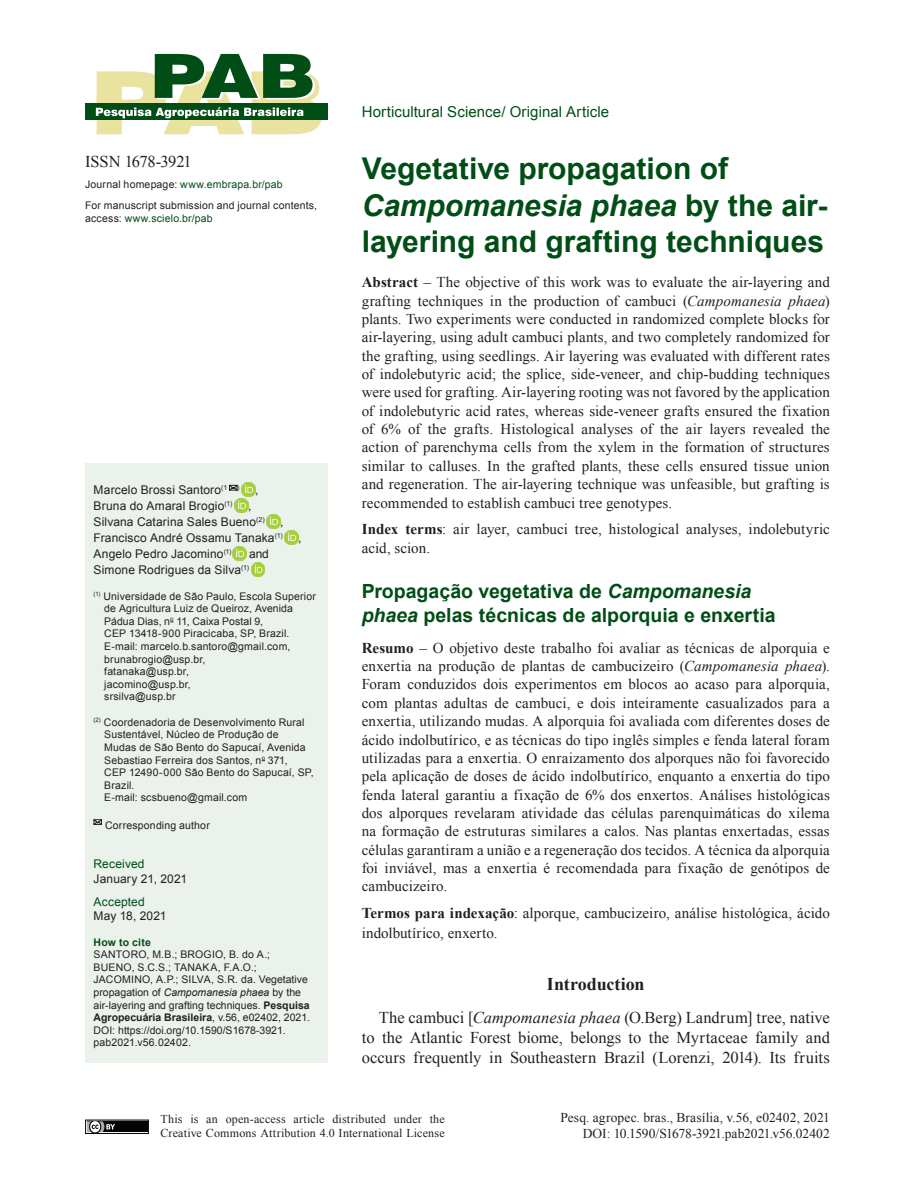
<style>
.page{position:relative;width:915px;height:1191px;background:#fff}
.page>*{position:absolute;margin:0;border:0;box-sizing:border-box;transform-origin:0 0}
.TÍTULO_DO_ARTIGO{font:700 30px/36.3px "Arial";color:#004e16}
.TÍTULO_DO_ABSTRACT{font:700 19.5px/23.7px "Arial";color:#004e16}
.TITULO_MIOLO{font:700 18px "Times New Roman";letter-spacing:-.005em;color:#231f20}
.MIOLO{font:16.5px/20.1px "Times New Roman";letter-spacing:.005em;color:#231f20;text-align:justify}
.ISSNe{font:16.5px "Times New Roman";letter-spacing:-.03em;color:#231f20}
.RESUMO_ABSTRACT{font:15px/18.3px "Times New Roman";letter-spacing:.005em;color:#231f20;text-align:justify}
.SEÇÃO_TIPO_DE_ARTIGO{font:15px "Arial";letter-spacing:.005em;color:#004e16}
.t1{font:13.5px/16.2px "Times New Roman";letter-spacing:.005em;color:#231f20;text-align:right}
.AUTORES{font:12px/16px "Arial";letter-spacing:.01em;color:#231f20}
.t2{font:12px/14.4px "Times New Roman";letter-spacing:.015em;color:#231f20}
.RECEBIDO_DATA{font:12px "Arial";letter-spacing:.01em;color:#231f20}
.ACEITE_DATA{font:12px "Arial";letter-spacing:.005em;color:#231f20}
.RECEBIDO{font:12px "Arial";letter-spacing:.01em;color:#004e16}
.ACEITE{font:12px "Arial";letter-spacing:.01em;color:#004e16}
.NOTAS_AUTORES{font:10.5px/12.6px "Arial";letter-spacing:.015em;color:#231f20}
.HOW_TO_CITE_TEXTO{font:10.5px/12.6px "Arial";color:#231f20}
.ENDERECO_ELETRONICO{font:10.5px/12.6px "Arial";letter-spacing:.015em;color:#231f20}
.ENDERECO_ELETRONICO-2{font:10.5px "Arial";letter-spacing:.015em;color:#004e16}
.AUTOR_CORRESP{font:10.5px "Arial";letter-spacing:.015em;color:#231f20}
.HOW_TO_CITE{font:700 10.5px "Arial";letter-spacing:.02em;color:#004e16}
.AUTORES-2{font:6.9px "Arial";color:#231f20}
.s1{color:#231f20}
.s2{color:#004e16}
.s3{font-style:italic}
.s4{font-weight:700}
</style>
<div class="page">
<div style="left:85px;top:1119px;width:64px;height:15px;border:1px solid #040503"></div>
<div style="left:87px;top:1121px;width:60px;height:11px;background:#040503"></div>
<svg style="left:85px;top:1119px;width:30px;height:15px"></svg>
<div style="left:85px;top:104px;width:242px;height:16px;background:#004e16"></div>
<svg style="left:96px;top:54px;width:226px;height:80px"></svg>
<div style="left:85px;top:463px;width:242px;height:600px;background:#ebf1eb"></div>
<svg style="left:229px;top:485px;width:8px;height:6px"></svg>
<img style="left:241px;top:482px;width:14px;height:14px">
<img style="left:234px;top:498px;width:14px;height:14px">
<img style="left:266px;top:514px;width:14px;height:14px">
<img style="left:284px;top:530px;width:14px;height:14px">
<img style="left:233px;top:546px;width:13px;height:14px">
<img style="left:251px;top:562px;width:13px;height:14px">
<svg style="left:94px;top:819px;width:8px;height:5px"></svg>
<p class="ISSNe" style="left:85px;top:150px;width:108px">ISSN 1678-3921</p>
<p class="ENDERECO_ELETRONICO-2" style="left:85px;top:178px;width:199px"><span class="s1">Journal homepage:</span> www.embrapa.br/pab</p>
<p class="ENDERECO_ELETRONICO" style="left:85px;top:199px;width:233px">For manuscript submission and journal contents, access: <span class="s2">www.scielo.br/pab</span></p>
<p class="AUTORES" style="left:94px;top:482px;width:135px">Marcelo Brossi Santoro<sup>(1</sup></p>
<p class="AUTORES-2" style="left:237px;top:483px;width:4px">)</p>
<p class="AUTORES" style="left:255px;top:482px;width:5px">,</p>
<p class="AUTORES" style="left:94px;top:498px;width:140px">Bruna do Amaral Brogio<sup>(1)</sup></p>
<p class="AUTORES" style="left:94px;top:498px;width:172px;text-indent:154px">,<br>Silvana Catarina Sales Bueno<sup>(2)</sup></p>
<p class="AUTORES" style="left:94px;top:514px;width:191px;text-align:right">,<br>Francisco André Ossamu Tanaka<sup>(1)</sup></p>
<p class="AUTORES" style="left:298px;top:530px;width:5px">,</p>
<p class="AUTORES" style="left:94px;top:546px;width:139px">Angelo Pedro Jacomino<sup>(1)</sup></p>
<p class="AUTORES" style="left:249px;top:546px;width:21px">and</p>
<p class="AUTORES" style="left:94px;top:562px;width:157px">Simone Rodrigues da Silva<sup>(1)</sup></p>
<p class="NOTAS_AUTORES" style="left:104px;top:589px;width:213px;text-indent:-11px"><sup>(1)</sup> Universidade de São Paulo, Escola Superior de Agricultura Luiz de Queiroz, Avenida<br>Pádua Dias, n<sup>o</sup> 11, Caixa Postal 9,<br>CEP 13418-900 Piracicaba, SP, Brazil.<br>E-mail: marcelo.b.santoro@gmail.com, brunabrogio@usp.br,<br>fatanaka@usp.br,<br>jacomino@usp.br,<br>srsilva@usp.br</p>
<p class="NOTAS_AUTORES" style="left:104px;top:716px;width:211px;text-indent:-11px"><sup>(2)</sup> Coordenadoria de Desenvolvimento Rural Sustentável, Núcleo de Produção de<br>Mudas de São Bento do Sapucaí, Avenida Sebastiao Ferreira dos Santos, n<sup>o</sup> 371,<br>CEP 12490-000 São Bento do Sapucaí, SP, Brazil.<br>E-mail: scsbueno@gmail.com</p>
<p class="AUTOR_CORRESP" style="left:105px;top:818px;width:106px">Corresponding author</p>
<p class="RECEBIDO" style="left:94px;top:856px;width:52px">Received</p>
<p class="RECEBIDO_DATA" style="left:94px;top:870px;width:95px">January 21, 2021</p>
<p class="ACEITE" style="left:94px;top:893px;width:53px">Accepted</p>
<p class="ACEITE_DATA" style="left:94px;top:908px;width:74px">May 18, 2021</p>
<p class="HOW_TO_CITE" style="left:94px;top:935px;width:59px">How to cite</p>
<p class="HOW_TO_CITE_TEXTO" style="left:94px;top:948px;width:218px">SANTORO, M.B.; BROGIO, B. do A.; BUENO, S.C.S.; TANAKA, F.A.O.; JACOMINO, A.P.; SILVA, S.R. da. Vegetative propagation of <span class="s3">Campomanesia phaea</span> by the air-layering and grafting techniques. <span class="s4">Pesquisa Agropecuária Brasileira</span>, v.56, e02402, 2021.<br>DOI: https://doi.org/10.1590/S1678-3921. pab2021.v56.02402.</p>
<p class="SEÇÃO_TIPO_DE_ARTIGO" style="left:361px;top:102px;width:249px">Horticultural Science/ Original Article</p>
<p class="TÍTULO_DO_ARTIGO" style="left:361px;top:151px;width:467px">Vegetative propagation of<br><span class="s3">Campomanesia phaea</span> by the air&shy;layering and grafting techniques</p>
<p class="RESUMO_ABSTRACT" style="left:361px;top:273px;width:469px"><span class="s4">Abstract</span> – The objective of this work was to evaluate the air-layering and grafting techniques in the production of cambuci (<span class="s3">Campomanesia phaea</span>) plants. Two experiments were conducted in randomized complete blocks for air-layering, using adult cambuci plants, and two completely randomized for the grafting, using seedlings. Air layering was evaluated with different rates of indolebutyric acid; the splice, side-veneer, and chip-budding techniques were used for grafting. Air-layering rooting was not favored by the application of indolebutyric acid rates, whereas side-veneer grafts ensured the fixation of 6% of the grafts. Histological analyses of the air layers revealed the action of parenchyma cells from the xylem in the formation of structures similar to calluses. In the grafted plants, these cells ensured tissue union and regeneration. The air-layering technique was unfeasible, but grafting is recommended to establish cambuci tree genotypes.</p>
<p class="RESUMO_ABSTRACT" style="left:361px;top:520px;width:469px"><span class="s4">Index terms</span>: air layer, cambuci tree, histological analyses, indolebutyric acid, scion.</p>
<p class="TÍTULO_DO_ABSTRACT" style="left:361px;top:580px;width:415px">Propagação vegetativa de <span class="s3">Campomanesia phaea</span> pelas técnicas de alporquia e enxertia</p>
<p class="RESUMO_ABSTRACT" style="left:361px;top:638px;width:469px"><span class="s4">Resumo</span> – O objetivo deste trabalho foi avaliar as técnicas de alporquia e enxertia na produção de plantas de cambucizeiro (<span class="s3">Campomanesia phaea</span>).<br>Foram conduzidos dois experimentos em blocos ao acaso para alporquia, com plantas adultas de cambuci, e dois inteiramente casualizados para a enxertia, utilizando mudas. A alporquia foi avaliada com diferentes doses de ácido indolbutírico, e as técnicas do tipo inglês simples e fenda lateral foram utilizadas para a enxertia. O enraizamento dos alporques não foi favorecido pela aplicação de doses de ácido indolbutírico, enquanto a enxertia do tipo fenda lateral garantiu a fixação de 6% dos enxertos. Análises histológicas dos alporques revelaram atividade das células parenquimáticas do xilema na formação de estruturas similares a calos. Nas plantas enxertadas, essas células garantiram a união e a regeneração dos tecidos. A técnica da alporquia foi inviável, mas a enxertia é recomendada para fixação de genótipos de cambucizeiro.</p>
<p class="RESUMO_ABSTRACT" style="left:361px;top:903px;width:469px;line-height:20.1px"><span class="s4">Termos para indexação</span>: alporque, cambucizeiro, análise histológica, ácido indolbutírico, enxerto.</p>
<p class="TITULO_MIOLO" style="left:546px;top:971px;width:99px">Introduction</p>
<p class="MIOLO" style="left:361px;top:1007px;width:469px;text-indent:17px">The cambuci [<span class="s3">Campomanesia phaea</span> (O.Berg) Landrum] tree, native to the Atlantic Forest biome, belongs to the Myrtaceae family and occurs frequently in Southeastern Brazil (Lorenzi, 2014). Its fruits</p>
<p class="t2" style="left:160px;top:1111px;width:286px">This is an open-access article distributed under the<br>Creative Commons Attribution 4.0 International License</p>
<p class="t1" style="left:560px;top:1109px;width:271px">Pesq. agropec. bras., Brasília, v.56, e02402, 2021<br>DOI: 10.1590/S1678-3921.pab2021.v56.02402</p>
</div>
